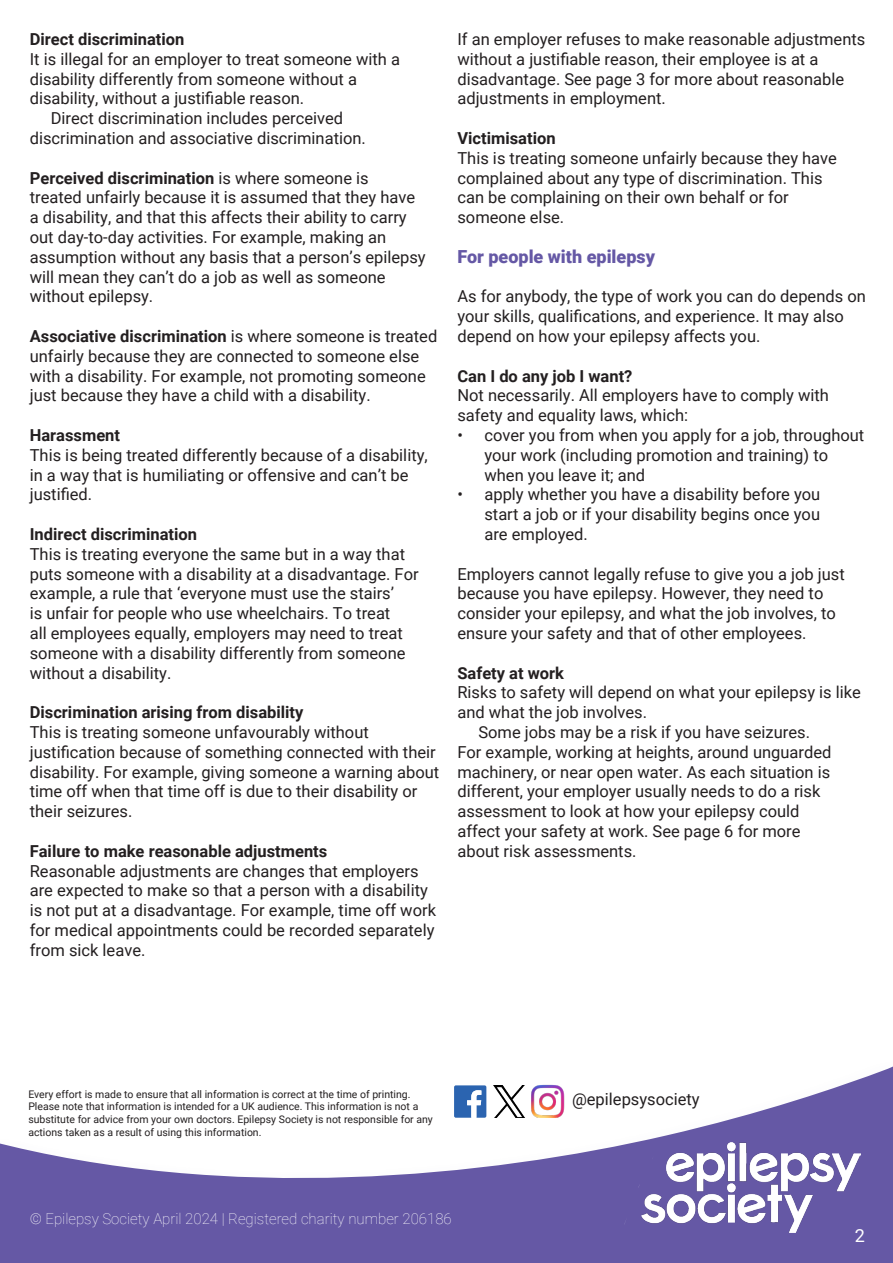
<style>
.page{position:relative;width:893px;height:1263px;background:#fff}
.page>*{position:absolute;margin:0;border:0;box-sizing:border-box;transform-origin:0 0}
.t1{font:900 18px "Roboto";color:#6558a5}
.t2{font:18px "Roboto";color:#fff}
.t3{font:16.5px/19.8px "Roboto";color:#231f20}
.t4{font:700 16.5px "Roboto";color:#231f20}
.t5{font:100 15px "Roboto";color:#fff}
.t6{font:10.5px/12.6px "Roboto";color:#231f20}
.s1{font-weight:700}
</style>
<div class="page">
<svg style="left:0;top:1066px;width:893px;height:197px;fill:#6558a5"></svg>
<img style="left:642px;top:1143px;width:218px;height:89px">
<img style="left:531px;top:1084px;width:33px;height:34px">
<svg style="left:454px;top:1085px;width:32px;height:33px"></svg>
<img style="left:493px;top:1085px;width:33px;height:33px">
<p class="t4" style="left:30px;top:28px;width:156px">Direct discrimination</p>
<p class="t3" style="left:30px;top:48px;width:372px">It is illegal for an employer to treat someone with a</p>
<p class="t3" style="left:30px;top:68px;width:329px">disability differently from someone without a</p>
<p class="t3" style="left:30px;top:88px;width:276px">disability, without a justifiable reason.</p>
<p class="t3" style="left:51px;top:108px;width:294px">Direct discrimination includes perceived</p>
<p class="t3" style="left:30px;top:128px;width:338px">discrimination and associative discrimination.</p>
<p class="t3" style="left:30px;top:167px;width:397px"><span class="s1">Perceived discrimination</span> is where someone is<br>treated unfairly because it is assumed that they have a disability, and that this affects their ability to carry out day-to-day activities. For example, making an assumption without any basis that a person’s epilepsy will mean they can’t do a job as well as someone without epilepsy.</p>
<p class="t3" style="left:30px;top:326px;width:409px"><span class="s1">Associative discrimination</span> is where someone is treated unfairly because they are connected to someone else with a disability. For example, not promoting someone just because they have a child with a disability.</p>
<p class="t4" style="left:30px;top:424px;width:92px">Harassment</p>
<p class="t3" style="left:30px;top:444px;width:399px">This is being treated differently because of a disability, in a way that is humiliating or offensive and can’t be justified.</p>
<p class="t4" style="left:30px;top:523px;width:169px">Indirect discrimination</p>
<p class="t3" style="left:30px;top:543px;width:390px">This is treating everyone the same but in a way that puts someone with a disability at a disadvantage. For example, a rule that ‘everyone must use the stairs’<br>is unfair for people who use wheelchairs. To treat<br>all employees equally, employers may need to treat someone with a disability differently from someone without a disability.</p>
<p class="t4" style="left:30px;top:701px;width:275px">Discrimination arising from disability</p>
<p class="t3" style="left:30px;top:722px;width:411px">This is treating someone unfavourably without justification because of something connected with their disability. For example, giving someone a warning about time off when that time off is due to their disability or their seizures.</p>
<p class="t4" style="left:30px;top:839px;width:299px">Failure to make reasonable adjustments</p>
<p class="t3" style="left:30px;top:860px;width:408px">Reasonable adjustments are changes that employers are expected to make so that a person with a disability is not put at a disadvantage. For example, time off work for medical appointments could be recorded separately from sick leave.</p>
<p class="t3" style="left:457px;top:29px;width:409px">If an employer refuses to make reasonable adjustments without a justifiable reason, their employee is at a disadvantage. See page 3 for more about reasonable adjustments in employment.</p>
<p class="t4" style="left:457px;top:127px;width:100px">Victimisation</p>
<p class="t3" style="left:457px;top:147px;width:381px">This is treating someone unfairly because they have complained about any type of discrimination. This can be complaining on their own behalf or for someone else.</p>
<p class="t1" style="left:457px;top:244px;width:199px">For people with epilepsy</p>
<p class="t3" style="left:457px;top:286px;width:410px">As for anybody, the type of work you can do depends on your skills, qualifications, and experience. It may also depend on how your epilepsy affects you.</p>
<p class="t4" style="left:457px;top:364px;width:177px">Can I do any job I want?</p>
<p class="t3" style="left:457px;top:385px;width:373px">Not necessarily. All employers have to comply with safety and equality laws, which:</p>
<p class="t3" style="left:484px;top:425px;width:381px;text-indent:-27px">• cover you from when you apply for a job, throughout your work (including promotion and training) to when you leave it; and</p>
<p class="t3" style="left:484px;top:484px;width:337px;text-align:justify;text-indent:-27px">• apply whether you have a disability before you start a job or if your disability begins once you are employed.</p>
<p class="t3" style="left:457px;top:563px;width:389px">Employers cannot legally refuse to give you a job just because you have epilepsy. However, they need to consider your epilepsy, and what the job involves, to ensure your safety and that of other employees.</p>
<p class="t4" style="left:457px;top:661px;width:108px">Safety at work</p>
<p class="t3" style="left:457px;top:682px;width:405px">Risks to safety will depend on what your epilepsy is like</p>
<p class="t3" style="left:457px;top:702px;width:191px">and what the job involves.</p>
<p class="t3" style="left:478px;top:722px;width:333px">Some jobs may be a risk if you have seizures.</p>
<p class="t3" style="left:457px;top:741px;width:376px">For example, working at heights, around unguarded</p>
<p class="t3" style="left:457px;top:761px;width:374px">machinery, or near open water. As each situation is</p>
<p class="t3" style="left:457px;top:781px;width:365px">different, your employer usually needs to do a risk</p>
<p class="t3" style="left:457px;top:801px;width:344px">assessment to look at how your epilepsy could</p>
<p class="t3" style="left:457px;top:821px;width:345px">affect your safety at work. See page 6 for more</p>
<p class="t3" style="left:457px;top:840px;width:181px">about risk assessments.</p>
<p class="t6" style="left:28px;top:1087px;width:406px">Every effort is made to ensure that all information is correct at the time of printing.<br>Please note that information is intended for a UK audience. This information is not a substitute for advice from your own doctors. Epilepsy Society is not responsible for any actions taken as a result of using this information.</p>
<p class="t3" style="left:572px;top:1089px;width:129px">@epilepsysociety</p>
<p class="t5" style="left:30px;top:1208px;width:423px">© Epilepsy Society April 2024 | Registered charity number 206186</p>
<p class="t2" style="left:855px;top:1223px;width:12px">2</p>
</div>
